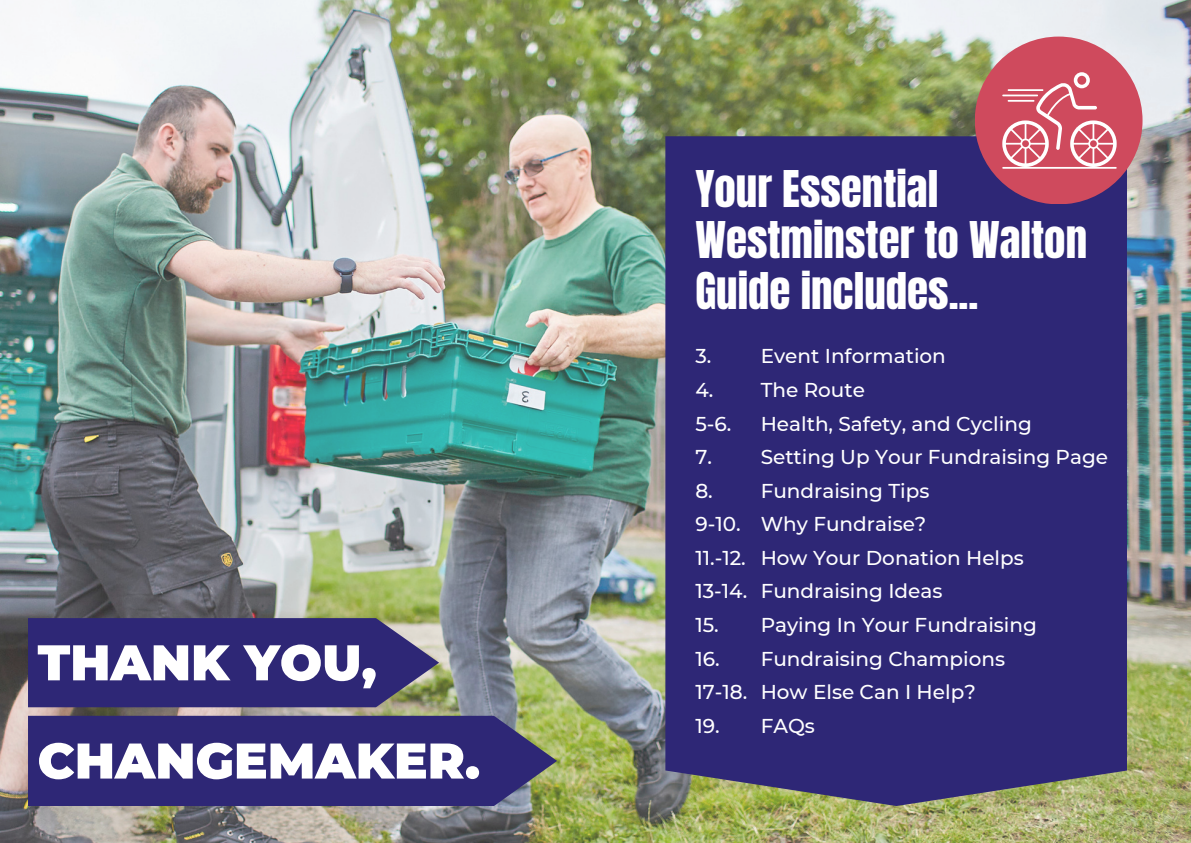
<style>
.page{position:relative;width:1191px;height:843px;background:#fff}
.page>*{position:absolute;margin:0;border:0;box-sizing:border-box;transform-origin:0 0}
.t1{font:900 50px "Montserrat";color:#fff}
.t2{font:43px/51px "Anton";color:#fff}
.t3{font:500 20px "Montserrat";color:#fff}
</style>
<div class="page">
<img style="left:0;top:0;width:1190px;height:842px">
<svg style="left:28px;top:618px;width:411px;height:89px;background:#373177"></svg>
<svg style="left:28px;top:715px;width:529px;height:90px;background:#352f75"></svg>
<div style="left:665px;top:136px;width:462px;height:669px;background:#2e2776"></div>
<div style="left:974px;top:37px;width:168px;height:167px;background:#cf4a5d;border-radius:50%"></div>
<svg style="left:1002px;top:72px;width:114px;height:96px"></svg>
<h1 class="t1" style="left:38px;top:631px;width:340px">THANK YOU,</h1>
<h1 class="t1" style="left:38px;top:729px;width:444px">CHANGEMAKER.</h1>
<p class="t2" style="left:695px;top:164px;width:393px">Your Essential<br>Westminster to Walton<br>Guide includes...</p>
<h2 class="t3" style="left:695px;top:344px;width:17px">3.</h2>
<p class="t3" style="left:760px;top:344px;width:187px">Event Information</p>
<p class="t3" style="left:695px;top:378px;width:19px">4.</p>
<p class="t3" style="left:760px;top:378px;width:106px">The Route</p>
<p class="t3" style="left:695px;top:411px;width:38px">5-6.</p>
<p class="t3" style="left:760px;top:411px;width:273px">Health, Safety, and Cycling</p>
<p class="t3" style="left:695px;top:445px;width:18px">7.</p>
<p class="t3" style="left:760px;top:445px;width:349px">Setting Up Your Fundraising Page</p>
<p class="t3" style="left:695px;top:478px;width:19px">8.</p>
<p class="t3" style="left:760px;top:478px;width:170px">Fundraising Tips</p>
<p class="t3" style="left:695px;top:512px;width:47px">9-10.</p>
<p class="t3" style="left:760px;top:512px;width:167px">Why Fundraise?</p>
<p class="t3" style="left:695px;top:545px;width:52px">11.-12.</p>
<p class="t3" style="left:760px;top:545px;width:265px">How Your Donation Helps</p>
<p class="t3" style="left:695px;top:579px;width:53px">13-14.</p>
<p class="t3" style="left:760px;top:579px;width:183px">Fundraising Ideas</p>
<p class="t3" style="left:695px;top:612px;width:25px">15.</p>
<p class="t3" style="left:760px;top:612px;width:278px">Paying In Your Fundraising</p>
<p class="t3" style="left:695px;top:646px;width:26px">16.</p>
<p class="t3" style="left:760px;top:646px;width:246px">Fundraising Champions</p>
<p class="t3" style="left:695px;top:679px;width:53px">17-18.</p>
<p class="t3" style="left:760px;top:679px;width:216px">How Else Can I Help?</p>
<p class="t3" style="left:695px;top:713px;width:26px">19.</p>
<p class="t3" style="left:760px;top:713px;width:56px">FAQs</p>
</div>
